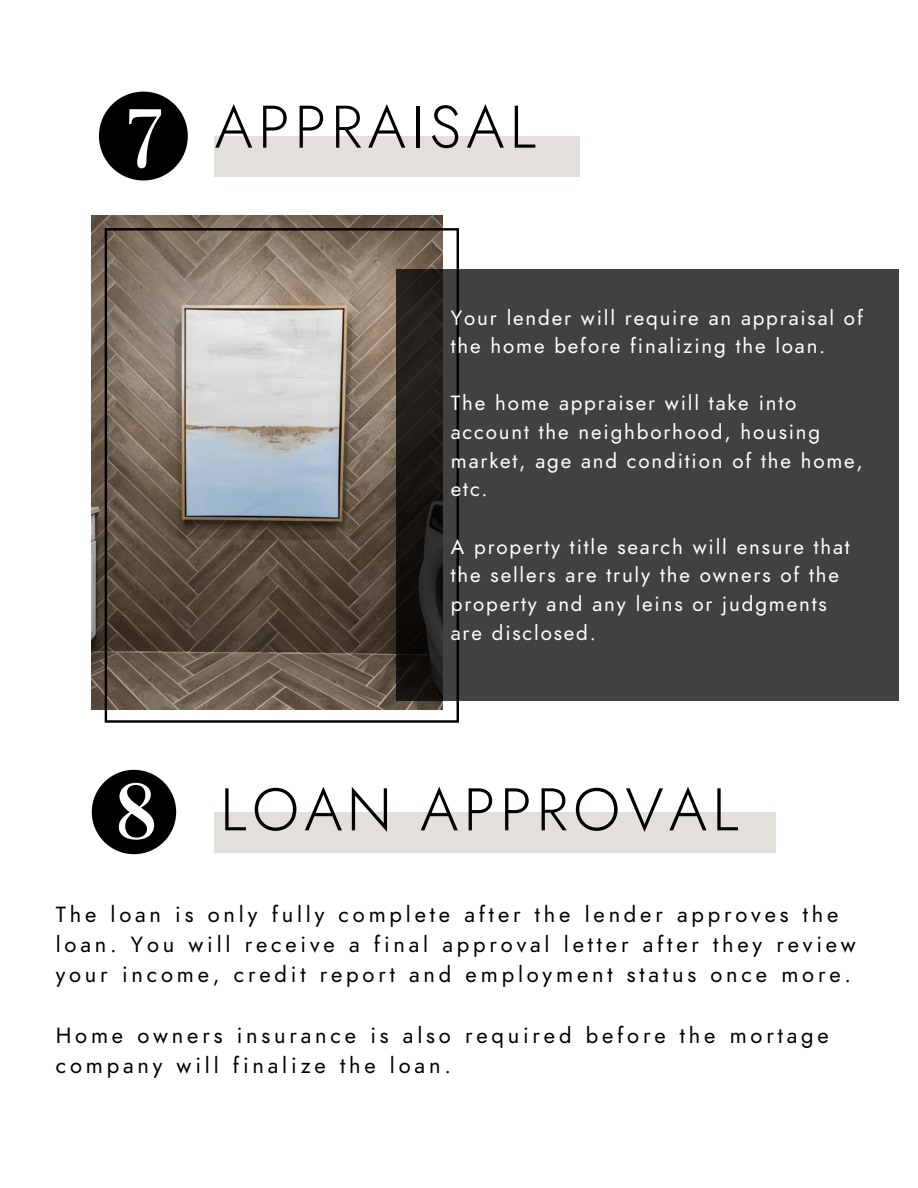
<style>
.page{position:relative;width:918px;height:1188px;background:#fff}
.page>*{position:absolute;margin:0;border:0;box-sizing:border-box;transform-origin:0 0}
.t1{font:300 60px "Jost";letter-spacing:.09em;color:#000}
.t2{font:21.9px/30.2px "Jost";letter-spacing:.175em;color:#000}
.t3{font:20.55px/28.7px "Jost";letter-spacing:.09em;color:#fff}
</style>
<div class="page">
<img style="left:92px;top:216px;width:351px;height:494px">
<svg style="left:105px;top:228px;width:354px;height:495px;background:#847a70"></svg>
<svg style="left:397px;top:269px;width:502px;height:432px;background:#3d3d3c"></svg>
<div style="left:214px;top:136px;width:366px;height:41px;background:#e3e0dc"></div>
<svg style="left:99px;top:92px;width:89px;height:88px"></svg>
<svg style="left:92px;top:770px;width:84px;height:84px"></svg>
<div style="left:214px;top:812px;width:561px;height:41px;background:#e3e0dc"></div>
<h1 class="t1" style="left:215px;top:86px;width:323px">APPRAISAL</h1>
<p class="t3" style="left:451px;top:303px;width:414px">Your lender will require an appraisal of the home before finalizing the loan.</p>
<p class="t3" style="left:451px;top:389px;width:414px">The home appraiser will take into account the neighborhood, housing market, age and condition of the home, etc.</p>
<p class="t3" style="left:451px;top:532px;width:400px">A property title search will ensure that the sellers are truly the owners of the property and any leins or judgments are disclosed.</p>
<h1 class="t1" style="left:220px;top:769px;width:520px">LOAN APPROVAL</h1>
<p class="t2" style="left:56px;top:899px;width:802px">The loan is only fully complete after the lender approves the loan. You will receive a final approval letter after they review your income, credit report and employment status once more.</p>
<p class="t2" style="left:56px;top:1020px;width:775px">Home owners insurance is also required before the mortage company will finalize the loan.</p>
</div>
